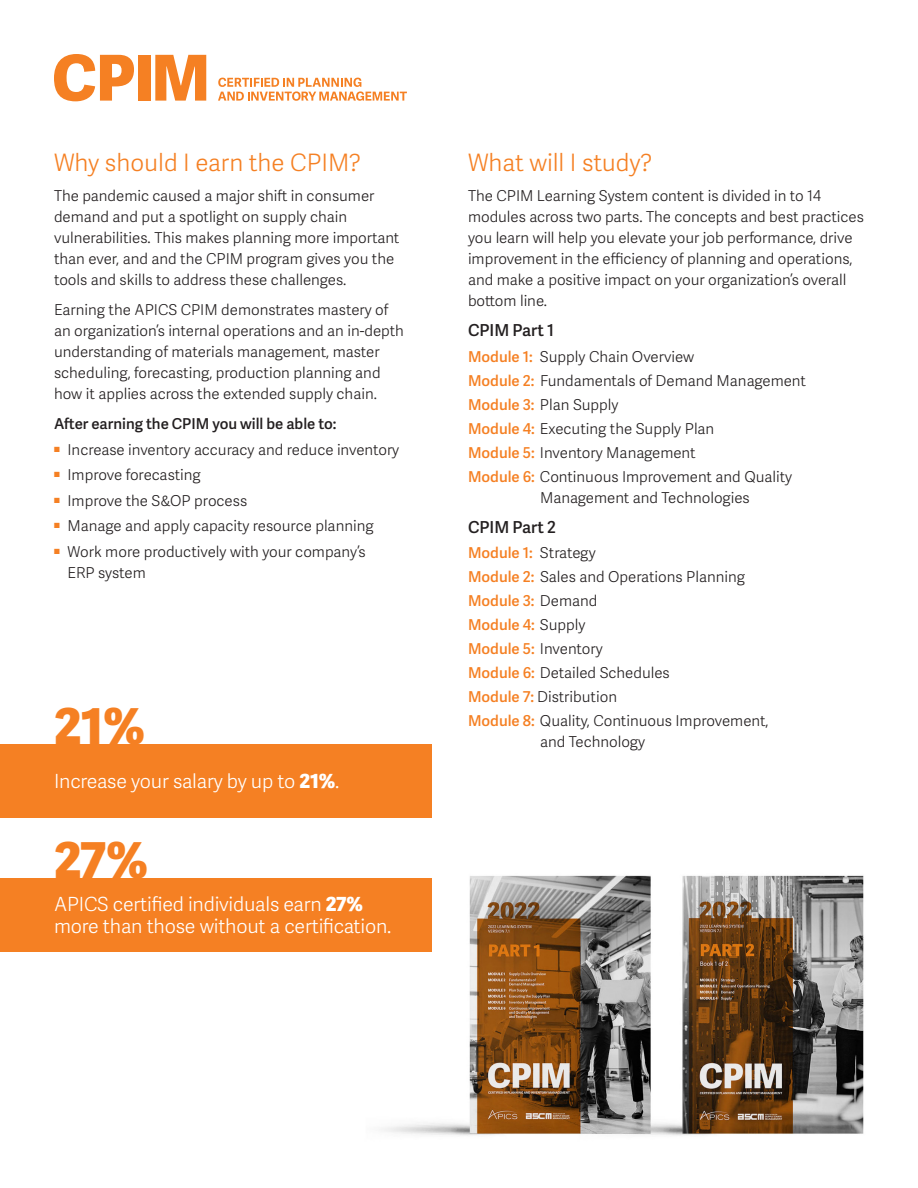
<style>
.page{position:relative;width:918px;height:1188px;background:#fff}
.page>*{position:absolute;margin:0;border:0;box-sizing:border-box;transform-origin:0 0}
.t1{font:800 49.5px "Adelle Sans";color:#f58023}
.t2{font:300 24px "Adelle Sans";color:#f58023}
.t3{font:300 19.5px/22.5px "Adelle Sans";letter-spacing:-.01em;color:#fff}
.t4{font:600 16.5px "Adelle Sans";color:#231f20}
.t5{font:300 15px/21px "Adelle Sans";color:#231f20}
.t6{font:600 15px "Adelle Sans";color:#f58023}
.t7{font:600 15px "Adelle Sans";color:#231f20}
.s1{font-weight:800}
.s2{font-weight:600;color:#f58023}
.s3{font-weight:300;color:#231f20}
</style>
<div class="page">
<img style="left:381px;top:875px;width:483px;height:261px">
<svg style="left:54px;top:54px;width:80px;height:47px"></svg>
<div style="left:138px;top:55px;width:12px;height:46px;background:#f58023"></div>
<svg style="left:155px;top:55px;width:51px;height:46px"></svg>
<svg style="left:218px;top:78px;width:189px;height:23px"></svg>
<div style="left:0;top:744px;width:432px;height:74px;background:#f58023"></div>
<div style="left:0;top:878px;width:432px;height:74px;background:#f58023"></div>
<p class="t2" style="left:54px;top:146px;width:309px">Why should I earn the CPIM?</p>
<p class="t5" style="left:54px;top:185px;width:347px">The pandemic caused a major shift in consumer demand and put a spotlight on supply chain vulnerabilities. This makes planning more important than ever, and and the CPIM program gives you the tools and skills to address these challenges.</p>
<p class="t5" style="left:54px;top:299px;width:352px">Earning the APICS CPIM demonstrates mastery of an organization’s internal operations and an in-depth understanding of materials management, master scheduling, forecasting, production planning and how it applies across the extended supply chain.</p>
<p class="t7" style="left:54px;top:413px;width:284px">After earning the CPIM you will be able to:</p>
<p class="t5" style="left:54px;top:439px;width:347px"><sup>■</sup> Increase inventory accuracy and reduce inventory</p>
<p class="t5" style="left:54px;top:464px;width:148px"><sup>■</sup> Improve forecasting</p>
<p class="t5" style="left:54px;top:490px;width:195px"><sup>■</sup> Improve the S&amp;OP process</p>
<p class="t5" style="left:54px;top:515px;width:321px"><sup>■</sup> Manage and apply capacity resource planning</p>
<p class="t5" style="left:68px;top:541px;width:300px;text-indent:-14px"><sup>■</sup> Work more productively with your company’s<br>ERP system</p>
<p class="t1" style="left:54px;top:690px;width:93px">21%</p>
<p class="t3" style="left:54px;top:769px;width:287px">Increase your salary by up to <span class="s1">21%</span>.</p>
<p class="t1" style="left:54px;top:824px;width:96px">27%</p>
<p class="t3" style="left:54px;top:892px;width:339px">APICS certified individuals earn <span class="s1">27% </span>more than those without a certification.</p>
<p class="t2" style="left:468px;top:146px;width:186px">What will I study?</p>
<p class="t5" style="left:468px;top:185px;width:397px">The CPIM Learning System content is divided in to 14 modules across two parts. The concepts and best practices you learn will help you elevate your job performance, drive improvement in the efficiency of planning and operations, and make a positive impact on your organization’s overall bottom line.</p>
<p class="t4" style="left:468px;top:319px;width:88px">CPIM Part 1</p>
<p class="t5" style="left:468px;top:346px;width:228px"><span class="s2">Module 1:</span> Supply Chain Overview</p>
<p class="t5" style="left:468px;top:370px;width:339px"><span class="s2">Module 2:</span> Fundamentals of Demand Management</p>
<p class="t5" style="left:468px;top:394px;width:152px"><span class="s2">Module 3:</span> Plan Supply</p>
<p class="t5" style="left:468px;top:418px;width:248px"><span class="s2">Module 4:</span> Executing the Supply Plan</p>
<p class="t5" style="left:468px;top:442px;width:229px"><span class="s2">Module 5:</span> Inventory Management</p>
<p class="t5" style="left:540px;top:466px;width:254px;text-indent:-72px"><span class="s2">Module 6:</span> Continuous Improvement and Quality<br>Management and Technologies</p>
<p class="t4" style="left:468px;top:515px;width:89px">CPIM Part 2</p>
<p class="t6" style="left:468px;top:542px;width:129px">Module 1: <span class="s3">Strategy</span></p>
<p class="t5" style="left:468px;top:566px;width:279px"><span class="s2">Module 2:</span> Sales and Operations Planning</p>
<p class="t6" style="left:468px;top:590px;width:131px">Module 3: <span class="s3">Demand</span></p>
<p class="t6" style="left:468px;top:614px;width:119px">Module 4: <span class="s3">Supply</span></p>
<p class="t5" style="left:468px;top:638px;width:136px"><span class="s2">Module 5:</span> Inventory</p>
<p class="t5" style="left:468px;top:662px;width:203px"><span class="s2">Module 6:</span> Detailed Schedules</p>
<p class="t5" style="left:468px;top:686px;width:151px"><span class="s2">Module 7:</span> Distribution</p>
<p class="t5" style="left:540px;top:710px;width:230px;text-indent:-72px"><span class="s2">Module 8:</span> Quality, Continuous Improvement, and Technology</p>
</div>
